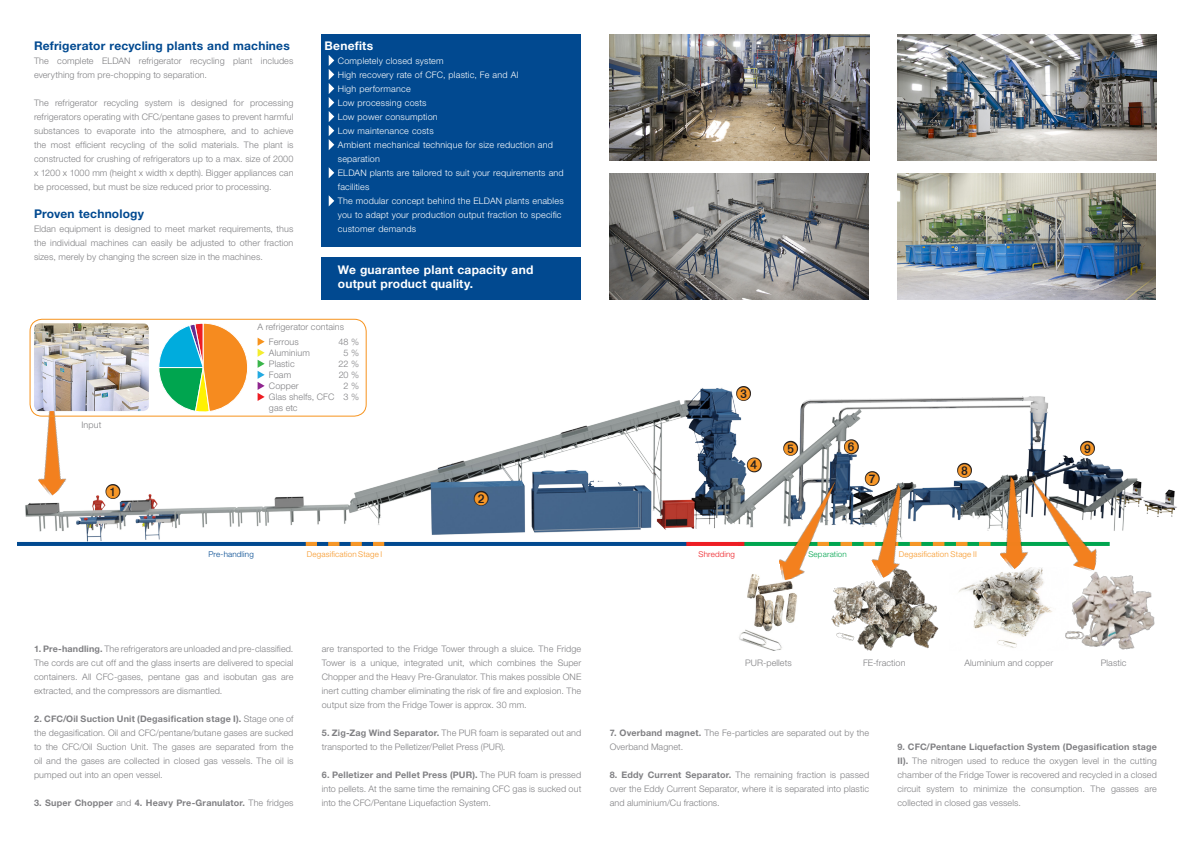
<style>
.page{position:relative;width:1191px;height:842px;background:#fff}
.page>*{position:absolute;margin:0;border:0;box-sizing:border-box;transform-origin:0 0}
.Head{font:700 12px "Helvetica Neue LT Std";letter-spacing:.015em;color:#014990}
.Head_-_White{font:700 12px/14px "Helvetica Neue LT Std";letter-spacing:.02em;color:#fff}
.Head-2{font:700 12px "Helvetica Neue LT Std";letter-spacing:.015em;color:#fff}
.text{font:300 9px/14px "Helvetica Neue LT Std";letter-spacing:.01em;color:#808083;text-align:justify}
.Text_-_white{font:300 9px/14px "Helvetica Neue LT Std";letter-spacing:.02em;color:#fff}
.text-2{font:700 9px "Helvetica Neue LT Std";letter-spacing:.02em;color:#808083}
.Brød{font:300 8px "Helvetica Neue LT Std";letter-spacing:.02em;color:#f79727}
.Brød-2{font:300 8px "Helvetica Neue LT Std";letter-spacing:.02em;color:#014990}
.Brød-3{font:300 8px "Helvetica Neue LT Std";letter-spacing:.02em;color:#00a54f}
.Brød-4{font:300 8px "Helvetica Neue LT Std";letter-spacing:.02em;color:#ee1d23}
.s1{font-weight:700}
.s2{font-weight:300}
</style>
<div class="page">
<img style="left:958px;top:572px;width:94px;height:76px">
<img style="left:739px;top:574px;width:58px;height:77px">
<div style="left:321px;top:257px;width:260px;height:43px;background:#014990"></div>
<div style="left:321px;top:34px;width:260px;height:212px;background:#014990"></div>
<img style="left:609px;top:34px;width:260px;height:126px">
<img style="left:897px;top:34px;width:260px;height:126px">
<img style="left:609px;top:174px;width:259px;height:125px">
<img style="left:897px;top:174px;width:258px;height:125px">
<img style="left:831px;top:579px;width:107px;height:72px">
<img style="left:1065px;top:572px;width:90px;height:78px">
<img style="left:18px;top:374px;width:1159px;height:168px">
<hr style="left:17px;top:542px;width:674px;height:4px;background:#014990">
<svg style="left:306px;top:542px;width:78px;height:4px"></svg>
<hr style="left:738px;top:542px;width:371px;height:4px;background:#00a54f">
<svg style="left:933px;top:542px;width:32px;height:4px"></svg>
<hr style="left:686px;top:542px;width:58px;height:4px;background:#ee1d23">
<img style="left:34px;top:323px;width:115px;height:88px">
<img style="left:851px;top:485px;width:82px;height:94px">
<img style="left:766px;top:478px;width:85px;height:102px">
<img style="left:965px;top:476px;width:92px;height:86px">
<img style="left:1006px;top:477px;width:109px;height:95px">
<svg style="left:329px;top:195px;width:5px;height:11px"></svg>
<svg style="left:329px;top:167px;width:5px;height:11px"></svg>
<svg style="left:329px;top:55px;width:5px;height:95px"></svg>
<svg style="left:158px;top:323px;width:90px;height:89px"></svg>
<svg style="left:258px;top:338px;width:7px;height:63px"></svg>
<div style="left:30px;top:319px;width:337px;height:98px;border:1px solid #f7931d;border-radius:12px"></div>
<svg style="left:104px;top:483px;width:18px;height:17px"></svg>
<svg style="left:472px;top:489px;width:18px;height:18px"></svg>
<svg style="left:734px;top:385px;width:18px;height:17px"></svg>
<svg style="left:745px;top:456px;width:18px;height:18px"></svg>
<svg style="left:842px;top:438px;width:18px;height:18px"></svg>
<svg style="left:863px;top:470px;width:18px;height:17px"></svg>
<svg style="left:781px;top:439px;width:18px;height:18px"></svg>
<svg style="left:955px;top:461px;width:18px;height:18px"></svg>
<svg style="left:1078px;top:439px;width:18px;height:18px"></svg>
<p class="Head" style="left:34px;top:38px;width:257px">Refrigerator recycling plants and machines</p>
<p class="text" style="left:34px;top:54px;width:261px">The complete ELDAN refrigerator recycling plant includes everything from pre-chopping to separation.</p>
<p class="text" style="left:34px;top:96px;width:261px">The refrigerator recycling system is designed for processing refrigerators operating with CFC/pentane gases to prevent harmful substances to evaporate into the atmosphere, and to achieve the most efficient recycling of the solid materials. The plant is constructed for crushing of refrigerators up to a max. size of 2000 x 1200 x 1000 mm (height x width x depth). Bigger appliances can be processed, but must be size reduced prior to processing.</p>
<p class="Head" style="left:34px;top:206px;width:111px">Proven technology</p>
<p class="text" style="left:34px;top:222px;width:261px">Eldan equipment is designed to meet market requirements, thus the individual machines can easily be adjusted to other fraction sizes, merely by changing the screen size in the machines.</p>
<p class="Head-2" style="left:324px;top:38px;width:50px">Benefits</p>
<p class="Text_-_white" style="left:338px;top:54px;width:107px">Completely closed system</p>
<p class="Text_-_white" style="left:338px;top:68px;width:182px">High recovery rate of CFC, plastic, Fe and Al</p>
<p class="Text_-_white" style="left:338px;top:82px;width:74px">High performance</p>
<p class="Text_-_white" style="left:338px;top:96px;width:90px">Low processing costs</p>
<p class="Text_-_white" style="left:338px;top:110px;width:101px">Low power consumption</p>
<p class="Text_-_white" style="left:338px;top:124px;width:97px">Low maintenance costs</p>
<p class="Text_-_white" style="left:338px;top:138px;width:217px">Ambient mechanical technique for size reduction and separation</p>
<p class="Text_-_white" style="left:338px;top:166px;width:227px">ELDAN plants are tailored to suit your requirements and facilities</p>
<p class="Text_-_white" style="left:338px;top:194px;width:227px">The modular concept behind the ELDAN plants enables you to adapt your production output fraction to specific customer demands</p>
<p class="Head_-_White" style="left:338px;top:262px;width:197px">We guarantee plant capacity and output product quality.</p>
<p class="text" style="left:258px;top:320px;width:88px">A refrigerator contains</p>
<p class="text" style="left:81px;top:418px;width:21px">Input</p>
<p class="text" style="left:338px;top:335px;width:22px">48 %</p>
<p class="text" style="left:344px;top:346px;width:17px">5 %</p>
<p class="text" style="left:339px;top:357px;width:22px">22 %</p>
<p class="text" style="left:339px;top:368px;width:22px">20 %</p>
<p class="text" style="left:344px;top:379px;width:17px">2 %</p>
<p class="text" style="left:344px;top:390px;width:17px">3 %</p>
<p class="text" style="left:269px;top:335px;width:31px">Ferrous</p>
<p class="text" style="left:269px;top:346px;width:42px">Aluminium</p>
<p class="text" style="left:269px;top:357px;width:27px">Plastic</p>
<p class="text" style="left:269px;top:368px;width:24px">Foam</p>
<p class="text" style="left:269px;top:379px;width:31px">Copper</p>
<p class="text" style="left:269px;top:390px;width:67px">Glas shelfs, CFC</p>
<p class="text" style="left:269px;top:401px;width:30px">gas etc</p>
<p class="Brød-2" style="left:208px;top:549px;width:47px">Pre-handling</p>
<p class="Brød" style="left:307px;top:549px;width:77px">Degasification Stage I</p>
<p class="Brød-4" style="left:698px;top:549px;width:38px">Shredding</p>
<p class="Brød-3" style="left:808px;top:549px;width:40px">Separation</p>
<p class="Brød" style="left:899px;top:549px;width:79px">Degasification Stage II</p>
<p class="text" style="left:34px;top:642px;width:261px"><span class="s1">1. Pre-handling.</span> The refrigerators are unloaded and pre-classified.<br>The cords are cut off and the glass inserts are delivered to special containers. All CFC-gases, pentane gas and isobutan gas are extracted, and the compressors are dismantled.</p>
<p class="text" style="left:34px;top:712px;width:261px"><span class="s1">2. CFC/Oil Suction Unit (Degasification stage I).</span> Stage one of the degasification. Oil and CFC/pentane/butane gases are sucked to the CFC/Oil Suction Unit. The gases are separated from the oil and the gases are collected in closed gas vessels. The oil is pumped out into an open vessel.</p>
<p class="text-2" style="left:34px;top:797px;width:261px">3. Super Chopper <span class="s2">and</span> 4. Heavy Pre-Granulator. <span class="s2">The fridges</span></p>
<p class="text" style="left:322px;top:642px;width:261px">are transported to the Fridge Tower through a sluice. The Fridge Tower is a unique, integrated unit, which combines the Super Chopper and the Heavy Pre-Granulator. This makes possible ONE inert cutting chamber eliminating the risk of fire and explosion. The output size from the Fridge Tower is approx. 30 mm.</p>
<p class="text" style="left:322px;top:726px;width:261px"><span class="s1">5. Zig-Zag Wind Separator.</span> The PUR foam is separated out and transported to the Pelletizer/Pellet Press (PUR).</p>
<p class="text" style="left:322px;top:768px;width:261px"><span class="s1">6. Pelletizer and Pellet Press (PUR).</span> The PUR foam is pressed into pellets. At the same time the remaining CFC gas is sucked out into the CFC/Pentane Liquefaction System.</p>
<p class="text" style="left:745px;top:656px;width:48px">PUR-pellets</p>
<p class="text" style="left:964px;top:656px;width:90px">Aluminium and copper</p>
<p class="text" style="left:1100px;top:656px;width:27px">Plastic</p>
<p class="text" style="left:863px;top:656px;width:44px">FE-fraction</p>
<p class="text" style="left:609px;top:726px;width:261px"><span class="s1">7. Overband magnet.</span> The Fe-particles are separated out by the<br>Overband Magnet.</p>
<p class="text" style="left:609px;top:768px;width:261px"><span class="s1">8. Eddy Current Separator.</span> The remaining fraction is passed over the Eddy Current Separator, where it is separated into plastic and aluminium/Cu fractions.</p>
<p class="text" style="left:897px;top:740px;width:261px"><span class="s1">9. CFC/Pentane Liquefaction System (Degasification stage II).</span> The nitrogen used to reduce the oxygen level in the cutting chamber of the Fridge Tower is recovered and recycled in a closed circuit system to minimize the consumption. The gasses are collected in closed gas vessels.</p>
</div>
